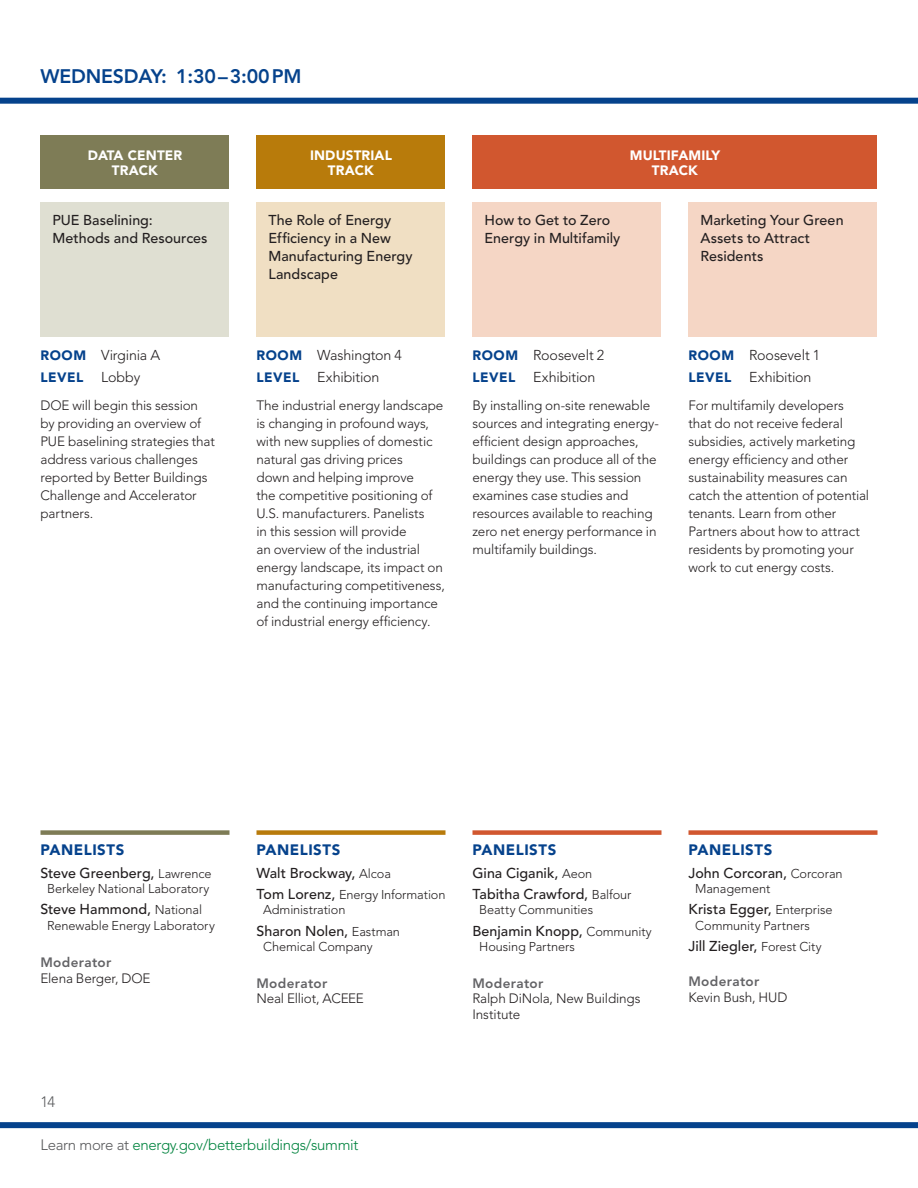
<style>
.page{position:relative;width:918px;height:1188px;background:#fff}
.page>*{position:absolute;margin:0;border:0;box-sizing:border-box;transform-origin:0 0}
.t1{font:800 19.5px "Avenir LT Std";letter-spacing:-.01em;color:#05428c}
.t2{font:300 15px "Avenir LT Std";letter-spacing:-.02em;color:#00833e}
.t3{font:900 15px "Avenir LT Std";letter-spacing:-.025em;color:#05428c}
.t4{font:300 15px "Avenir LT Std";color:#57585a}
.t5{font:500 14.25px/18px "Avenir LT Std";letter-spacing:.005em;color:#231f20}
.t6{font:300 14.25px "Avenir LT Std";letter-spacing:-.01em;color:#231f20}
.t7{font:300 13.5px/18px "Avenir LT Std";letter-spacing:-.01em;color:#231f20}
.t8{font:900 13.5px/15px "Avenir LT Std";letter-spacing:.01em;color:#fff;text-align:center}
.t9{font:900 13.5px "Avenir LT Std";letter-spacing:.035em;color:#05428c}
.t10{font:800 13.5px "Avenir LT Std";letter-spacing:.025em;color:#636366}
.t11{font:300 12.75px/15.8px "Avenir LT Std";letter-spacing:-.005em;color:#231f20}
.s1{font-weight:300;font-size:12.75px}
.s2{font-weight:500;font-size:14.25px}
.s3{color:#57585a}
</style>
<div class="page">
<div style="left:0;top:1122px;width:918px;height:6px;background:#05428c"></div>
<div style="left:0;top:98px;width:918px;height:6px;background:#05428c"></div>
<div style="left:40px;top:135px;width:190px;height:54px;background:#7e7c56"></div>
<div style="left:256px;top:135px;width:190px;height:54px;background:#b87b0b"></div>
<div style="left:472px;top:135px;width:406px;height:54px;background:#d1572f"></div>
<div style="left:40px;top:202px;width:190px;height:136px;background:#dfdfd2"></div>
<div style="left:40px;top:830px;width:190px;height:5px;background:#7e7c56"></div>
<div style="left:256px;top:202px;width:190px;height:136px;background:#f0dfc3"></div>
<div style="left:256px;top:830px;width:190px;height:5px;background:#b87b0b"></div>
<div style="left:472px;top:202px;width:190px;height:136px;background:#f5d6c5"></div>
<div style="left:472px;top:830px;width:190px;height:5px;background:#d1572f"></div>
<div style="left:688px;top:202px;width:190px;height:136px;background:#f5d6c5"></div>
<div style="left:688px;top:830px;width:190px;height:5px;background:#d1572f"></div>
<h1 class="t1" style="left:40px;top:65px;width:259px">Wednesday: 1:30–3:00PM</h1>
<p class="t8" style="left:88px;top:147px;width:96px">DATA CENTER<br>TRACK</p>
<p class="t8" style="left:310px;top:147px;width:83px">INDUSTRIAL<br>TRACK</p>
<p class="t8" style="left:630px;top:147px;width:92px">MULTIFAMILY<br>TRACK</p>
<p class="t5" style="left:52px;top:212px;width:157px">PUE Baselining:<br>Methods and Resources</p>
<p class="t5" style="left:268px;top:212px;width:145px">The Role of Energy<br>Efficiency in a New<br>Manufacturing Energy<br>Landscape</p>
<p class="t5" style="left:700px;top:212px;width:145px">Marketing Your Green<br>Assets to Attract<br>Residents</p>
<p class="t5" style="left:484px;top:212px;width:137px">How to Get to Zero<br>Energy in Multifamily</p>
<p class="t9" style="left:40px;top:347px;width:22px">ROOM</p>
<p class="t6" style="left:101px;top:347px;width:60px">Virginia A</p>
<p class="t9" style="left:40px;top:369px;width:18px">LEVEL</p>
<p class="t6" style="left:101px;top:368px;width:41px">Lobby</p>
<p class="t7" style="left:40px;top:397px;width:176px">DOE will begin this session by providing an overview of<br>PUE baselining strategies that address various challenges reported by Better Buildings<br>Challenge and Accelerator partners.</p>
<p class="t9" style="left:256px;top:347px;width:22px">ROOM</p>
<p class="t6" style="left:317px;top:347px;width:86px">Washington 4</p>
<p class="t9" style="left:256px;top:369px;width:18px">LEVEL</p>
<p class="t6" style="left:317px;top:368px;width:64px">Exhibition</p>
<p class="t7" style="left:256px;top:397px;width:190px">The industrial energy landscape is changing in profound ways, with new supplies of domestic natural gas driving prices<br>down and helping improve<br>the competitive positioning of<br>U.S. manufacturers. Panelists<br>in this session will provide<br>an overview of the industrial energy landscape, its impact on manufacturing competitiveness, and the continuing importance of industrial energy efficiency.</p>
<p class="t9" style="left:472px;top:347px;width:22px">ROOM</p>
<p class="t6" style="left:518px;top:347px;width:87px">Roosevelt 2</p>
<p class="t9" style="left:472px;top:369px;width:18px">LEVEL</p>
<p class="t6" style="left:533px;top:368px;width:64px">Exhibition</p>
<p class="t7" style="left:472px;top:397px;width:188px">By installing on-site renewable sources and integrating energy&shy;efficient design approaches, buildings can produce all of the energy they use. This session examines case studies and resources available to reaching zero net energy performance in multifamily buildings.</p>
<p class="t9" style="left:688px;top:347px;width:22px">ROOM</p>
<p class="t6" style="left:734px;top:347px;width:87px">Roosevelt 1</p>
<p class="t9" style="left:688px;top:369px;width:18px">LEVEL</p>
<p class="t6" style="left:749px;top:368px;width:64px">Exhibition</p>
<p class="t7" style="left:688px;top:397px;width:182px">For multifamily developers that do not receive federal subsidies, actively marketing energy efficiency and other sustainability measures can catch the attention of potential tenants. Learn from other<br>Partners about how to attract residents by promoting your work to cut energy costs.</p>
<p class="t3" style="left:40px;top:841px;width:20px">PANELISTS</p>
<p class="t5" style="left:40px;top:864px;width:173px">Steve Greenberg, <span class="s1">Lawrence</span></p>
<p class="t11" style="left:47px;top:881px;width:164px">Berkeley National Laboratory</p>
<p class="t5" style="left:40px;top:901px;width:163px">Steve Hammond, <span class="s1">National</span></p>
<p class="t11" style="left:47px;top:918px;width:169px">Renewable Energy Laboratory</p>
<p class="t3" style="left:256px;top:841px;width:20px">PANELISTS</p>
<p class="t5" style="left:256px;top:864px;width:136px">Walt Brockway, <span class="s1">Alcoa</span></p>
<p class="t11" style="left:263px;top:887px;width:184px;text-indent:-7px"><span class="s2">Tom Lorenz,</span> Energy I nformation<br>Administration</p>
<p class="t5" style="left:256px;top:922px;width:145px">Sharon Nolen, <span class="s1">Eastman</span></p>
<p class="t11" style="left:263px;top:939px;width:111px">Chemical Company</p>
<p class="t10" style="left:40px;top:955px;width:72px">Moderator</p>
<p class="t7" style="left:40px;top:970px;width:112px">Elena Berger, DOE</p>
<p class="t10" style="left:256px;top:975px;width:72px">Moderator</p>
<p class="t7" style="left:256px;top:990px;width:109px">Neal Elliot, ACEEE</p>
<p class="t3" style="left:472px;top:841px;width:20px">PANELISTS</p>
<p class="t5" style="left:472px;top:862px;width:161px;line-height:21.1px">Gina Ciganik, <span class="s1">Aeon<br></span>Tabitha Crawford, <span class="s1">Balfour</span></p>
<p class="t11" style="left:479px;top:902px;width:115px">Beatty Communities</p>
<p class="t5" style="left:472px;top:922px;width:181px">Benjamin Knopp, <span class="s1">Community</span></p>
<p class="t11" style="left:479px;top:939px;width:97px">Housing Partners</p>
<p class="t10" style="left:472px;top:975px;width:72px">Moderator</p>
<p class="t7" style="left:472px;top:991px;width:170px;line-height:15.8px">Ralph DiNola, New Buildings<br>I nstitute</p>
<p class="t4" style="left:40px;top:1093px;width:16px">14</p>
<p class="t2" style="left:40px;top:1136px;width:319px"><span class="s3">Learn more at</span> energy.gov/betterbuildings/summit</p>
<p class="t3" style="left:688px;top:841px;width:20px">PANELISTS</p>
<p class="t5" style="left:688px;top:864px;width:156px">John Corcoran, <span class="s1">Corcoran</span></p>
<p class="t11" style="left:695px;top:881px;width:77px">Management</p>
<p class="t5" style="left:688px;top:901px;width:146px">Krista Egger, <span class="s1">Enterprise</span></p>
<p class="t11" style="left:695px;top:918px;width:116px">Community Partners</p>
<p class="t5" style="left:688px;top:938px;width:135px">Jill Ziegler, <span class="s1">Forest City</span></p>
<p class="t10" style="left:688px;top:973px;width:72px">Moderator</p>
<p class="t7" style="left:688px;top:988px;width:100px">Kevin Bush, HUD</p>
</div>
